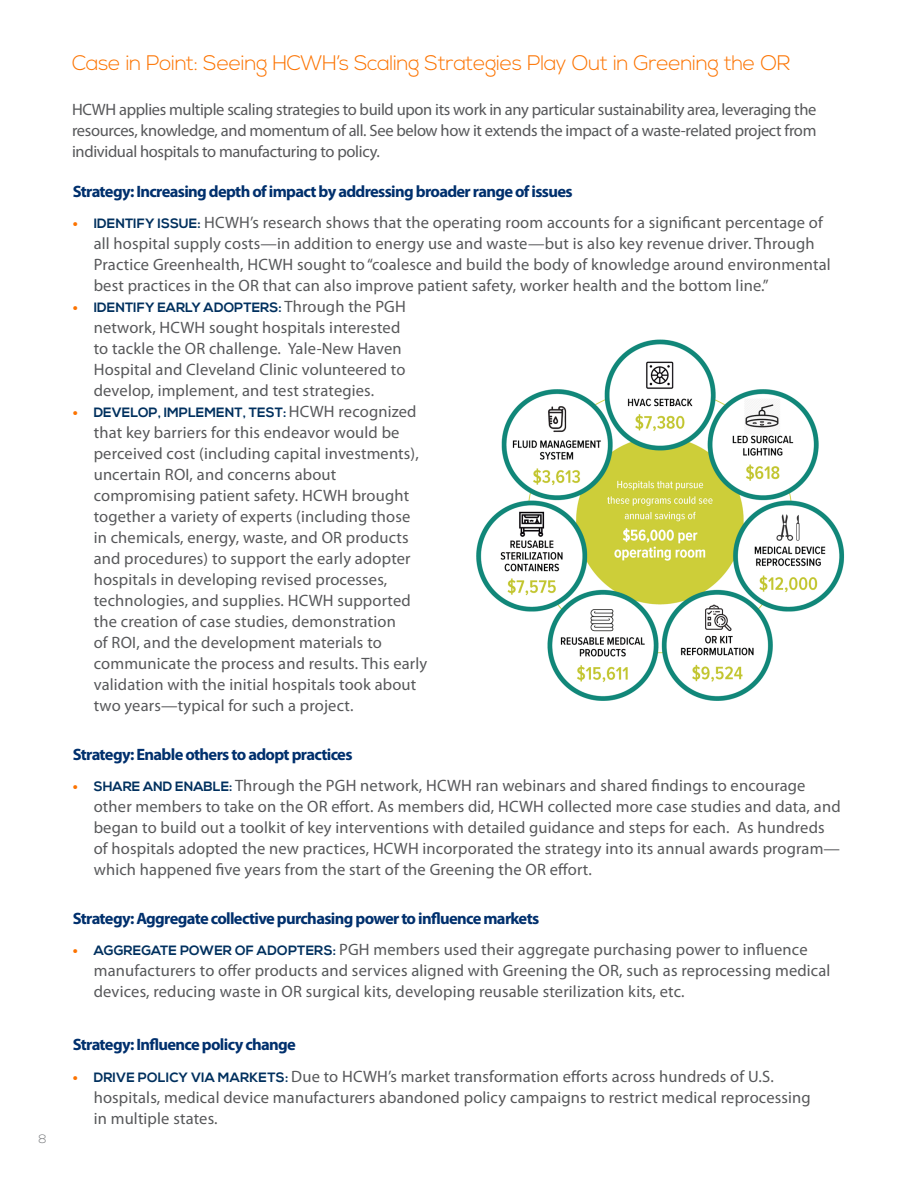
<style>
.page{position:relative;width:918px;height:1188px;background:#fff}
.page>*{position:absolute;margin:0;border:0;box-sizing:border-box;transform-origin:0 0}
.t1{font:300 21px "Nexa";letter-spacing:-.02em;color:#fc7300}
.t2{font:16.5px/21px "Myriad Pro";letter-spacing:.01em;color:#57585a}
.t3{font:700 16.5px "Myriad Pro";letter-spacing:-.04em;color:#00306d}
.t4{font:700 13.5px "Nexa";color:#00305e}
.t5{font:300 12px "Nexa";color:#787a7d}
.s1{font-weight:700;font-size:15px;color:#fc7300}
.s2{font-family:"Nexa";font-weight:700;font-size:13.5px;color:#00305e}
.s3{font-family:"Myriad Pro";font-size:15px;color:#fc7300}
.s4{font-family:"Myriad Pro";font-weight:400;font-size:16.5px;color:#57585a}
</style>
<div class="page">
<img style="left:476px;top:339px;width:369px;height:362px">
<p class="t5" style="left:38px;top:1132px;width:10px">8</p>
<p class="t1" style="left:72px;top:50px;width:720px">Case in Point: Seeing HCWH’s Scaling Strategies Play Out in Greening the OR</p>
<p class="t2" style="left:72px;top:99px;width:746px;text-align:justify">HCWH applies multiple scaling strategies to build upon its work in any particular sustainability area, leveraging the resources, knowledge, and momentum of all. See below how it extends the impact of a waste-related project from individual hospitals to manufacturing to policy.</p>
<p class="t3" style="left:73px;top:180px;width:501px">Strategy: Increasing depth of impact by addressing broader range of issues</p>
<p class="t2" style="left:94px;top:211px;width:739px;text-indent:-21px"><span class="s1">•</span> <span class="s2">IDENTIFY ISSUE:</span> HCWH’s research shows that the operating room accounts for a significant percentage of all hospital supply costs—in addition to energy use and waste—but is also key revenue driver. Through Practice Greenhealth, HCWH sought to “coalesce and build the body of knowledge around environmental best practices in the OR that can also improve patient safety, worker health and the bottom line.”</p>
<p class="t4" style="left:73px;top:299px;width:335px"><span class="s3">•</span> IDENTIFY EARLY ADOPTERS: <span class="s4">Through the PGH</span></p>
<p class="t2" style="left:94px;top:316px;width:313px">network, HCWH sought hospitals interested to tackle the OR challenge. Yale-New Haven Hospital and Cleveland Clinic volunteered to develop, implement, and test strategies.</p>
<p class="t4" style="left:73px;top:404px;width:345px"><span class="s3">•</span> DEVELOP, IMPLEMENT, TEST: <span class="s4">HCWH recognized</span></p>
<p class="t2" style="left:94px;top:421px;width:335px">that key barriers for this endeavor would be perceived cost (including capital investments), uncertain ROI, and concerns about compromising patient safety. HCWH brought together a variety of experts (including those in chemicals, energy, waste, and OR products and procedures) to support the early adopter hospitals in developing revised processes, technologies, and supplies. HCWH supported the creation of case studies, demonstration<br>of ROI, and the development materials to communicate the process and results. This early validation with the initial hospitals took about two years—typical for such a project.</p>
<p class="t3" style="left:73px;top:743px;width:281px">Strategy: Enable others to adopt practices</p>
<p class="t2" style="left:94px;top:774px;width:748px;text-indent:-21px"><span class="s1">•</span> <span class="s2">SHARE AND ENABLE:</span> Through the PGH network, HCWH ran webinars and shared findings to encourage other members to take on the OR effort. As members did, HCWH collected more case studies and data, and began to build out a toolkit of key interventions with detailed guidance and steps for each. As hundreds of hospitals adopted the new practices, HCWH incorporated the strategy into its annual awards program— which happened five years from the start of the Greening the OR effort.</p>
<p class="t3" style="left:73px;top:907px;width:468px">Strategy: Aggregate collective purchasing power to influence markets</p>
<p class="t2" style="left:94px;top:938px;width:738px;text-indent:-21px"><span class="s1">•</span> <span class="s2">AGGREGATE POWER OF ADOPTERS:</span> PGH members used their aggregate purchasing power to influence manufacturers to offer products and services aligned with Greening the OR, such as reprocessing medical devices, reducing waste in OR surgical kits, developing reusable sterilization kits, etc.</p>
<p class="t3" style="left:73px;top:1034px;width:225px">Strategy: Influence policy change</p>
<p class="t2" style="left:94px;top:1065px;width:719px;text-indent:-21px"><span class="s1">•</span> <span class="s2">DRIVE POLICY VIA MARKETS:</span> Due to HCWH’s market transformation efforts across hundreds of U.S. hospitals, medical device manufacturers abandoned policy campaigns to restrict medical reprocessing in multiple states.</p>
</div>
